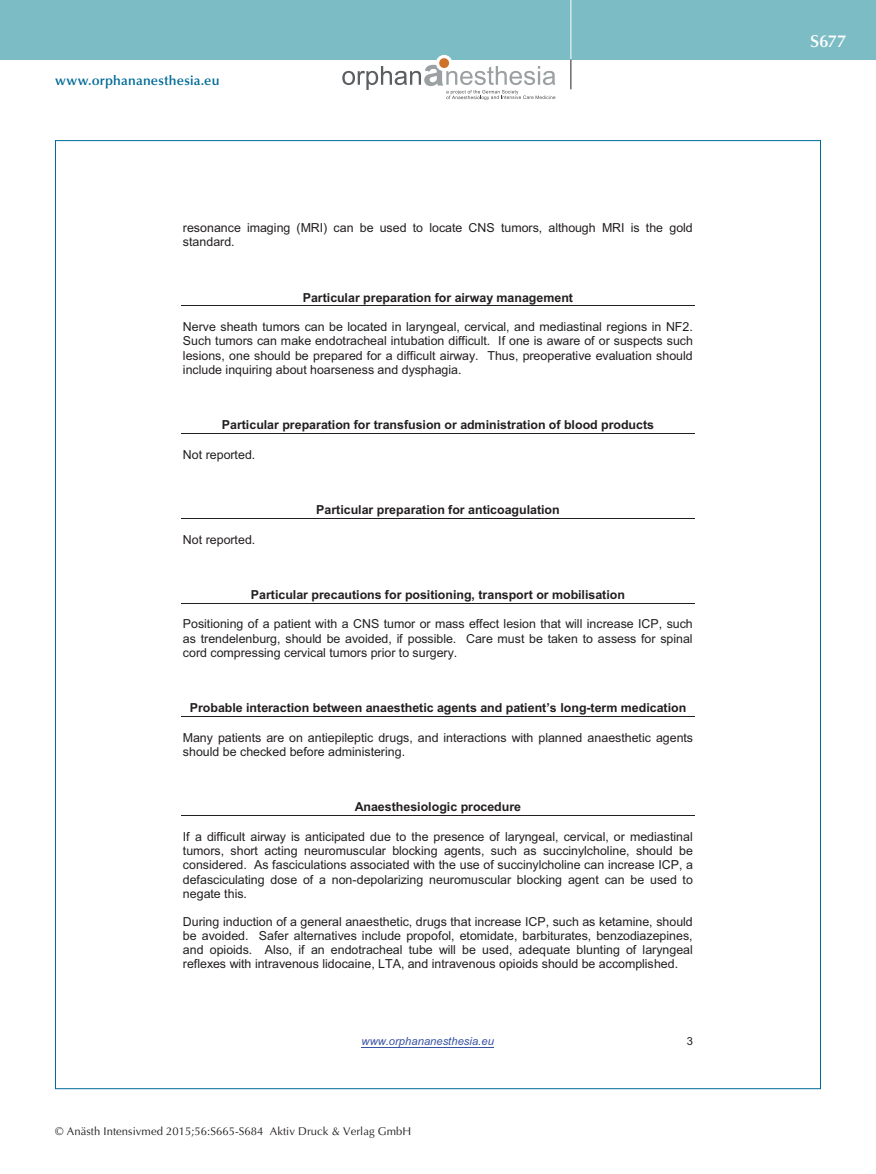
<style>
.page{position:relative;width:876px;height:1174px;background:#fff}
.page>*{position:absolute;margin:0;border:0;box-sizing:border-box;transform-origin:0 0}
.t1{font:600 17.25px "Optima";color:#fff}
.t2{font:600 13.5px "Optima";letter-spacing:.015em;color:#006b98}
.t3{font:12.45px/14.2px "Arial";color:#231f20;text-align:justify}
.t4{font:700 12.45px "Arial";color:#231f20}
.t5{font:700 12.45px "Arial";color:#231f20}
.t6{font:11.25px "Optima";letter-spacing:.005em;color:#231f20}
.t7{font:italic 11.25px "Arial";color:#3853a3}
.t8{font:11.25px "Arial";color:#231f20}
.s1{font-style:inherit}
</style>
<div class="page">
<div style="left:0;top:0;width:876px;height:60px;background:#7cbcc5"></div>
<hr style="left:571px;top:0;width:1px;height:60px;background:#fff">
<svg style="left:571px;top:60px;width:1px;height:29px"></svg>
<svg style="left:436px;top:55px;width:16px;height:16px"></svg>
<div style="left:439px;top:58px;width:10px;height:10px;background:#d0732a;border-radius:50%"></div>
<svg style="left:342px;top:65px;width:213px;height:35px"></svg>
<hr style="left:362px;top:1046px;width:132px;height:1px;background:#3853a3">
<hr style="left:181px;top:306px;width:514px;height:1px;background:#231f20">
<hr style="left:181px;top:433px;width:514px;height:1px;background:#231f20">
<hr style="left:181px;top:518px;width:514px;height:1px;background:#231f20">
<hr style="left:181px;top:603px;width:514px;height:1px;background:#231f20">
<hr style="left:181px;top:716px;width:514px;height:1px;background:#231f20">
<hr style="left:181px;top:815px;width:514px;height:1px;background:#231f20">
<p class="t2" style="left:55px;top:73px;width:166px">www.orphananesthesia.eu</p>
<p class="t3" style="left:183px;top:221px;width:511px">resonance imaging (MRI) can be used to locate CNS tumors, although MRI is the gold standard.</p>
<p class="t4" style="left:303px;top:289px;width:272px">Particular preparation for airway management</p>
<p class="t3" style="left:183px;top:320px;width:512px">Nerve sheath tumors can be located in laryngeal, cervical, and mediastinal regions in NF2.<br>Such tumors can make endotracheal intubation difficult. If one is aware of or suspects such lesions, one should be prepared for a difficult airway. Thus, preoperative evaluation should include inquiring about hoarseness and dysphagia.</p>
<p class="t4" style="left:222px;top:416px;width:434px">Particular preparation for transfusion or administration of blood products</p>
<p class="t3" style="left:183px;top:447px;width:74px">Not reported.</p>
<p class="t3" style="left:183px;top:532px;width:74px">Not reported.</p>
<p class="t4" style="left:316px;top:501px;width:245px">Particular preparation for anticoagulation</p>
<p class="t4" style="left:251px;top:586px;width:376px">Particular precautions for positioning, transport or mobilisation</p>
<p class="t3" style="left:183px;top:617px;width:511px">Positioning of a patient with a CNS tumor or mass effect lesion that will increase ICP, such as trendelenburg, should be avoided, if possible. Care must be taken to assess for spinal cord compressing cervical tumors prior to surgery.</p>
<p class="t5" style="left:190px;top:699px;width:498px">Probable interaction between anaesthetic agents and patient’s <span class="s1">long-term medication</span></p>
<p class="t3" style="left:183px;top:730px;width:511px">Many patients are on antiepileptic drugs, and interactions with planned anaesthetic agents should be checked before administering.</p>
<p class="t4" style="left:355px;top:798px;width:168px">Anaesthesiologic procedure</p>
<p class="t3" style="left:183px;top:829px;width:512px">If a difficult airway is anticipated due to the presence of laryngeal, cervical, or mediastinal tumors, short acting neuromuscular blocking agents, such as succinylcholine, should be considered. As fasciculations associated with the use of succinylcholine can increase ICP, a defasciculating dose of a non-depolarizing neuromuscular blocking agent can be used to negate this.</p>
<p class="t3" style="left:183px;top:914px;width:511px">During induction of a general anaesthetic, drugs that increase ICP, such as ketamine, should be avoided. Safer alternatives include propofol, etomidate, barbiturates, benzodiazepines, and opioids. Also, if an endotracheal tube will be used, adequate blunting of laryngeal reflexes with intravenous lidocaine, LTA, and intravenous opioids should be accomplished.</p>
<p class="t7" style="left:362px;top:1034px;width:134px">www.orphananesthesia.eu</p>
<p class="t8" style="left:687px;top:1034px;width:8px">3</p>
<p class="t6" style="left:55px;top:1125px;width:357px">© Anästh Intensivmed 2015;56:S665-S684 Aktiv Druck &amp; Verlag GmbH</p>
<h1 class="t1" style="left:810px;top:31px;width:38px">S677</h1>
</div>
